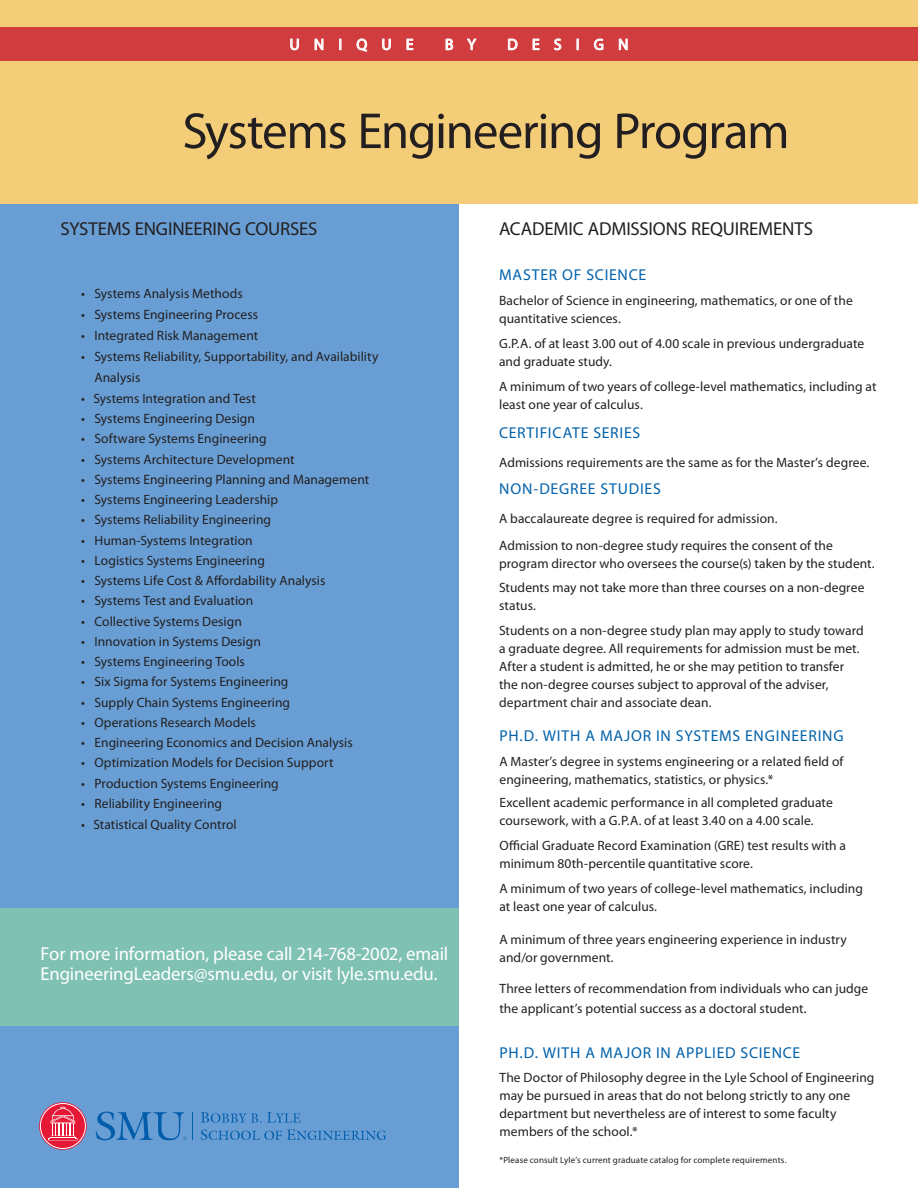
<style>
.page{position:relative;width:918px;height:1188px;background:#fff}
.page>*{position:absolute;margin:0;border:0;box-sizing:border-box;transform-origin:0 0}
.t1{font:51px "Myriad Pro";letter-spacing:-.025em;color:#231f20}
.t2{font:18.75px/19.5px "Myriad Pro";letter-spacing:-.01em;color:#fff}
.t3{font:18.75px "Myriad Pro";letter-spacing:-.005em;color:#231f20}
.t4{font:15.75px "Myriad Pro";letter-spacing:.05em;color:#0161aa}
.t5{font:15.75px "Myriad Pro";letter-spacing:.9em;color:#fff}
.t6{font:13.5px/18px "Myriad Pro";letter-spacing:.005em;color:#231f20}
.t7{font:9px "Myriad Pro";letter-spacing:.015em;color:#231f20}
.s1{color:#000}
</style>
<div class="page">
<div style="left:0;top:0;width:918px;height:204px;background:#f3cd78"></div>
<div style="left:0;top:27px;width:918px;height:34px;background:#d13c3e"></div>
<svg style="left:291px;top:39px;width:8px;height:11px"></svg>
<svg style="left:315px;top:39px;width:8px;height:11px"></svg>
<svg style="left:357px;top:39px;width:10px;height:12px"></svg>
<svg style="left:382px;top:39px;width:9px;height:11px"></svg>
<svg style="left:407px;top:39px;width:6px;height:11px"></svg>
<svg style="left:446px;top:39px;width:7px;height:11px"></svg>
<svg style="left:467px;top:39px;width:9px;height:11px"></svg>
<svg style="left:508px;top:39px;width:9px;height:11px"></svg>
<svg style="left:533px;top:39px;width:6px;height:11px"></svg>
<svg style="left:554px;top:39px;width:7px;height:11px"></svg>
<svg style="left:594px;top:39px;width:9px;height:11px"></svg>
<svg style="left:619px;top:39px;width:8px;height:11px"></svg>
<div style="left:0;top:204px;width:459px;height:984px;background:#689ed4"></div>
<svg style="left:40px;top:1103px;width:46px;height:46px"></svg>
<svg style="left:96px;top:1111px;width:97px;height:29px"></svg>
<svg style="left:201px;top:1112px;width:100px;height:11px"></svg>
<svg style="left:201px;top:1129px;width:185px;height:11px"></svg>
<div style="left:0;top:909px;width:459px;height:117px;background:#7fc1b3"></div>
<p class="t5" style="left:290px;top:35px;width:125px">UNIQUE</p>
<p class="t5" style="left:445px;top:35px;width:32px">B Y</p>
<p class="t5" style="left:507px;top:35px;width:123px">DESIGN</p>
<p class="t1" style="left:182px;top:100px;width:609px">Systems Engineering Program</p>
<p class="t3" style="left:60px;top:217px;width:259px">SYSTEMS ENGINEERING COURSES</p>
<p class="t6" style="left:81px;top:284px;width:163px">• Systems Analysis Methods</p>
<p class="t6" style="left:81px;top:305px;width:179px">• Systems Engineering Process</p>
<p class="t6" style="left:81px;top:326px;width:179px">• Integrated Risk Management</p>
<p class="t6" style="left:94px;top:346px;width:285px;line-height:21px;text-indent:-14px">• Systems Reliability, Supportability, and Availability<br>Analysis</p>
<p class="t6" style="left:81px;top:389px;width:176px">• Systems Integration and Test</p>
<p class="t6" style="left:81px;top:409px;width:176px">• Systems Engineering Design</p>
<p class="t6" style="left:81px;top:430px;width:187px">• Software Systems Engineering</p>
<p class="t6" style="left:81px;top:450px;width:215px">• Systems Architecture Development</p>
<p class="t6" style="left:81px;top:470px;width:290px">• Systems Engineering Planning and Management</p>
<p class="t6" style="left:81px;top:490px;width:199px">• Systems Engineering Leadership</p>
<p class="t6" style="left:81px;top:511px;width:192px">• Systems Reliability Engineering</p>
<p class="t6" style="left:81px;top:531px;width:173px">• Human-Systems Integration</p>
<p class="t6" style="left:81px;top:551px;width:185px">• Logistics Systems Engineering</p>
<p class="t6" style="left:81px;top:571px;width:246px">• Systems Life Cost &amp; Affordability Analysis</p>
<p class="t6" style="left:81px;top:592px;width:174px">• Systems Test and Evaluation</p>
<p class="t6" style="left:81px;top:612px;width:162px">• Collective Systems Design</p>
<p class="t6" style="left:81px;top:632px;width:181px">• Innovation in Systems Design</p>
<p class="t6" style="left:81px;top:652px;width:165px">• Systems Engineering Tools</p>
<p class="t6" style="left:81px;top:673px;width:209px">• Six Sigma for Systems Engineering</p>
<p class="t6" style="left:81px;top:693px;width:211px">• Supply Chain Systems Engineering</p>
<p class="t6" style="left:81px;top:713px;width:176px">• Operations Research Models</p>
<p class="t6" style="left:81px;top:733px;width:273px">• Engineering Economics and Decision Analysis</p>
<p class="t6" style="left:81px;top:754px;width:254px">• Optimization Models for Decision Support</p>
<p class="t6" style="left:81px;top:774px;width:199px">• Production Systems Engineering</p>
<p class="t6" style="left:81px;top:794px;width:143px">• Reliability Engineering</p>
<p class="t6" style="left:81px;top:815px;width:157px">• Statistical Quality Control</p>
<p class="t2" style="left:40px;top:944px;width:409px">For more information, please call 214-768-2002, email<br>EngineeringLeaders@smu.edu, or visit lyle.smu.edu.</p>
<p class="t3" style="left:499px;top:218px;width:315px">ACADEMIC ADMISSIONS REQUIREMENTS</p>
<p class="t4" style="left:499px;top:265px;width:149px">MASTER OF SCIENCE</p>
<p class="t6" style="left:499px;top:291px;width:355px">Bachelor of Science in engineering, mathematics, or one of the quantitative sciences.</p>
<p class="t6" style="left:499px;top:334px;width:367px">G.P.A. of at least 3.00 out of 4.00 scale in previous undergraduate and graduate study.</p>
<p class="t6" style="left:499px;top:377px;width:379px">A minimum of two years of college-level mathematics, including at least one year of calculus.</p>
<p class="t4" style="left:499px;top:423px;width:143px">CERTIFICATE SERIES</p>
<p class="t6" style="left:499px;top:453px;width:372px">Admissions requirements are the same as for the Master’s degree.</p>
<p class="t4" style="left:499px;top:479px;width:163px">NON-DEGREE STUDIES</p>
<p class="t6" style="left:499px;top:505px;width:335px;line-height:26.7px">A baccalaureate degree is required for admission.<br>Admission to non-degree study requires the consent of the</p>
<p class="t6" style="left:499px;top:551px;width:377px;line-height:24.8px">program director who oversees the course(s) taken by the student.<br>Students may not take more than three courses on a non-degree</p>
<p class="t6" style="left:499px;top:593px;width:366px;line-height:24.8px">status.<br>Students on a non-degree study plan may apply to study toward</p>
<p class="t6" style="left:499px;top:639px;width:362px">a graduate degree. All requirements for admission must be met.<br>After a student is admitted, he or she may petition to transfer the non-degree courses subject to approval of the adviser, department chair and associate dean.</p>
<p class="t4" style="left:500px;top:726px;width:346px">PH.D. WITH A MAJOR IN SYSTEMS ENGINEERING</p>
<p class="t6" style="left:500px;top:752px;width:345px">A Master’s degree in systems engineering or a related field of engineering, mathematics, statistics, or physics.*</p>
<p class="t6" style="left:500px;top:793px;width:335px">Excellent academic performance in all completed graduate coursework, with a G.P.A. of at least 3.40 on a 4.00 scale.</p>
<p class="t6" style="left:500px;top:836px;width:348px">Official Graduate Record Examination (GRE) test results with a minimum 80th-percentile quantitative score.</p>
<p class="t6" style="left:500px;top:879px;width:365px;line-height:18.8px">A minimum of two years of college-level mathematics, including at least one year of calculus.</p>
<p class="t6" style="left:500px;top:930px;width:349px;line-height:18.8px">A minimum of three years engineering experience in industry and/or government.</p>
<p class="t6" style="left:500px;top:979px;width:370px;line-height:19.5px">Three letters of recommendation from individuals who can judge the applicant’s potential success as a doctoral student<span class="s1">.</span></p>
<p class="t4" style="left:500px;top:1043px;width:302px">PH.D. WITH A MAJOR IN APPLIED SCIENCE</p>
<p class="t6" style="left:500px;top:1069px;width:377px">The Doctor of Philosophy degree in the Lyle School of Engineering may be pursued in areas that do not belong strictly to any one department but nevertheless are of interest to some faculty members of the school.*</p>
<p class="t7" style="left:500px;top:1154px;width:289px">*Please consult Lyle’s current graduate catalog for complete requirements.</p>
</div>
